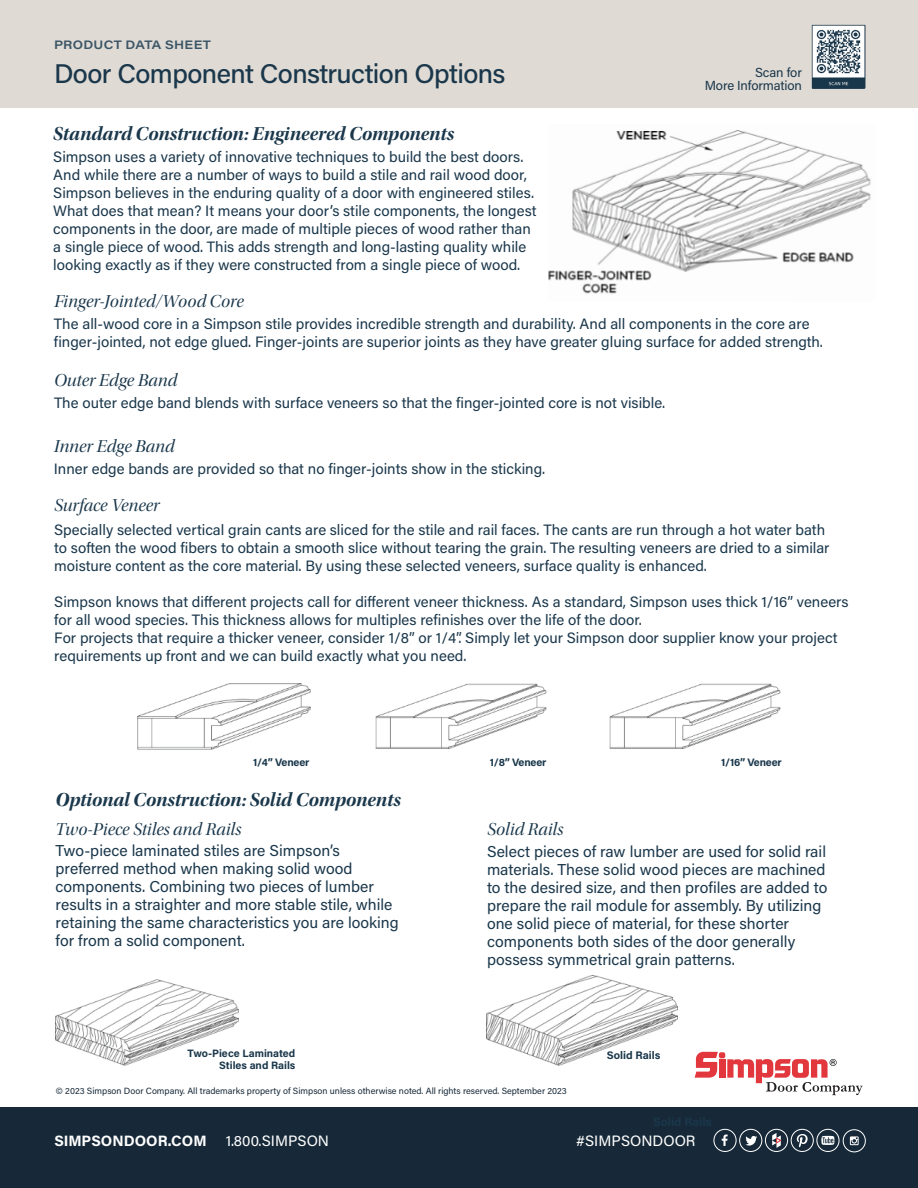
<style>
.page{position:relative;width:918px;height:1188px;background:#fff}
.page>*{position:absolute;margin:0;border:0;box-sizing:border-box;transform-origin:0 0}
.t1{font:500 27px "Acumin Pro";letter-spacing:-.02em;color:#1a374b}
.t2{font:19.5px "Utopia Std Bold Disp It";color:#1a374b}
.t3{font:18px "Utopia Std Disp It";color:#1a374b}
.t4{font:15.75px/18px "Acumin Pro";color:#1a374b}
.t5{font:15px/18px "Acumin Pro";color:#1a374b}
.t6{font:15px "Acumin Pro";color:#fff}
.t7{font:700 15px "Acumin Pro";color:#fff}
.t8{font:13.05px/13px "Acumin Pro";letter-spacing:-.01em;color:#1a374b;text-align:right}
.t9{font:600 12px "Acumin Pro Wide";letter-spacing:.025em;color:#3b5566}
.t10{font:700 10.95px "Acumin Pro";color:#1a374b}
.t11{font:700 10.8px "Acumin Pro";letter-spacing:-.015em;color:#1a374b}
.t12{font:700 10.65px/12px "Acumin Pro";color:#1a374b;text-align:right}
.t13{font:9px "Acumin Pro";color:#172938}
</style>
<div class="page">
<img style="left:548px;top:130px;width:323px;height:164px">
<img style="left:137px;top:683px;width:174px;height:67px">
<img style="left:375px;top:683px;width:172px;height:66px">
<img style="left:609px;top:683px;width:172px;height:66px">
<div style="left:0;top:0;width:918px;height:108px;background:#dfdad4"></div>
<img style="left:811px;top:24px;width:55px;height:65px">
<svg style="left:695px;top:1052px;width:168px;height:43px"></svg>
<div style="left:0;top:1107px;width:918px;height:81px;background:#172938"></div>
<div style="left:714px;top:1129px;width:23px;height:23px;border:1px solid #fff;border-radius:50%"></div>
<svg style="left:722px;top:1135px;width:6px;height:11px"></svg>
<div style="left:739px;top:1129px;width:23px;height:23px;border:1px solid #fff;border-radius:50%"></div>
<svg style="left:745px;top:1136px;width:12px;height:10px"></svg>
<div style="left:816px;top:1129px;width:23px;height:23px;border:1px solid #fff;border-radius:50%"></div>
<svg style="left:821px;top:1136px;width:13px;height:9px"></svg>
<div style="left:791px;top:1129px;width:23px;height:23px;border:1px solid #fff;border-radius:50%"></div>
<svg style="left:797px;top:1134px;width:11px;height:13px"></svg>
<div style="left:765px;top:1129px;width:23px;height:23px;border:1px solid #fff;border-radius:50%"></div>
<svg style="left:772px;top:1133px;width:9px;height:15px"></svg>
<div style="left:843px;top:1129px;width:23px;height:23px;border:1px solid #fff;border-radius:50%"></div>
<svg style="left:850px;top:1136px;width:9px;height:9px"></svg>
<img style="left:487px;top:975px;width:191px;height:91px">
<img style="left:56px;top:979px;width:183px;height:86px">
<p class="t9" style="left:54px;top:36px;width:159px">PRODUCT DATA SHEET</p>
<h1 class="t1" style="left:54px;top:55px;width:453px">Door Component Construction Options</h1>
<h2 class="t2" style="left:53px;top:123px;width:402px">Standard Construction: Engineered Components</h2>
<p class="t5" style="left:53px;top:147px;width:485px">Simpson uses a variety of innovative techniques to build the best doors.<br>And while there are a number of ways to build a stile and rail wood door, Simpson believes in the enduring quality of a door with engineered stiles.<br>What does that mean? It means your door’s stile components, the longest components in the door, are made of multiple pieces of wood rather than a single piece of wood. This adds strength and long-lasting quality while looking exactly as if they were constructed from a single piece of wood.</p>
<p class="t3" style="left:54px;top:292px;width:191px">Finger-Jointed/Wood Core</p>
<p class="t8" style="left:705px;top:65px;width:99px">Scan for<br>More Information</p>
<p class="t5" style="left:54px;top:314px;width:771px">The all-wood core in a Simpson stile provides incredible strength and durability. And all components in the core are finger-jointed, not edge glued. Finger-joints are superior joints as they have greater gluing surface for added strength.</p>
<p class="t3" style="left:54px;top:371px;width:125px">Outer Edge Band</p>
<p class="t5" style="left:54px;top:393px;width:613px">The outer edge band blends with surface veneers so that the finger-jointed core is not visible.</p>
<p class="t3" style="left:54px;top:436px;width:122px">Inner Edge Band</p>
<p class="t5" style="left:54px;top:459px;width:493px">Inner edge bands are provided so that no finger-joints show in the sticking.</p>
<p class="t3" style="left:54px;top:496px;width:107px">Surface Veneer</p>
<p class="t5" style="left:54px;top:520px;width:777px">Specially selected vertical grain cants are sliced for the stile and rail faces. The cants are run through a hot water bath to soften the wood fibers to obtain a smooth slice without tearing the grain. The resulting veneers are dried to a similar moisture content as the core material. By using these selected veneers, surface quality is enhanced.</p>
<p class="t5" style="left:54px;top:592px;width:796px">Simpson knows that different projects call for different veneer thickness. As a standard, Simpson uses thick 1/16” veneers for all wood species. This thickness allows for multiples refinishes over the life of the door.<br>For projects that require a thicker veneer, consider 1/8” or 1/4”. Simply let your Simpson door supplier know your project requirements up front and we can build exactly what you need.</p>
<p class="t11" style="left:253px;top:755px;width:58px">1/4” Veneer</p>
<p class="t11" style="left:490px;top:755px;width:58px">1/8” Veneer</p>
<p class="t11" style="left:721px;top:755px;width:62px">1/16” Veneer</p>
<h2 class="t2" style="left:56px;top:789px;width:347px">Optional Construction: Solid Components</h2>
<p class="t3" style="left:56px;top:819px;width:187px">Two-Piece Stiles and Rails</p>
<p class="t3" style="left:487px;top:819px;width:78px">Solid Rails</p>
<p class="t4" style="left:56px;top:841px;width:345px">Two-piece laminated stiles are Simpson’s preferred method when making solid wood components. Combining two pieces of lumber results in a straighter and more stable stile, while retaining the same characteristics you are looking for from a solid component.</p>
<p class="t4" style="left:487px;top:842px;width:342px">Select pieces of raw lumber are used for solid rail materials. These solid wood pieces are machined to the desired size, and then profiles are added to prepare the rail module for assembly. By utilizing one solid piece of material, for these shorter components both sides of the door generally possess symmetrical grain patterns.</p>
<p class="t12" style="left:187px;top:1046px;width:110px">Two-Piece Laminated<br>Stiles and Rails</p>
<p class="t10" style="left:607px;top:1048px;width:55px">Solid Rails</p>
<p class="t13" style="left:56px;top:1085px;width:513px">© 2023 Simpson Door Company. All trademarks property of Simpson unless otherwise noted. All rights reserved. September 2023</p>
<p class="t7" style="left:54px;top:1130px;width:154px">SIMPSONDOOR.COM</p>
<p class="t6" style="left:226px;top:1130px;width:105px">1.800.SIMPSON</p>
<p class="t6" style="left:576px;top:1130px;width:121px">#SIMPSONDOOR</p>
</div>
